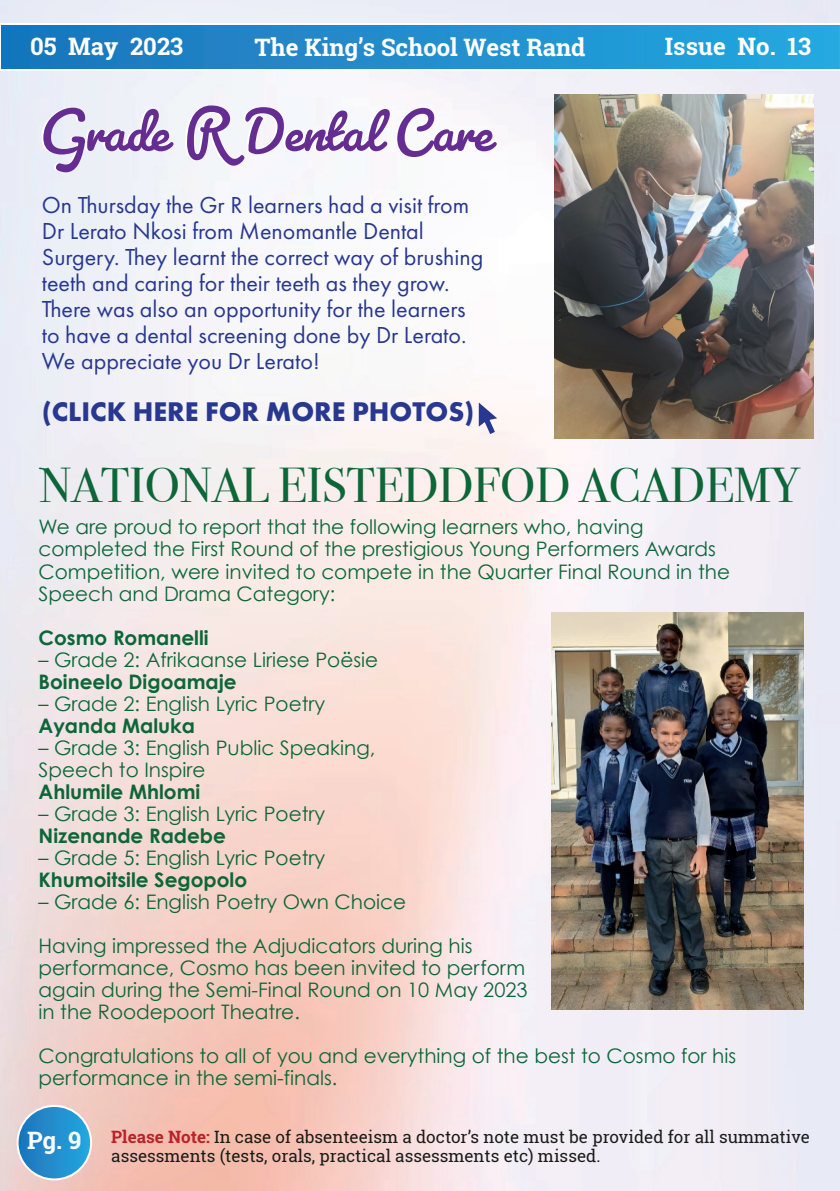
<style>
.page{position:relative;width:840px;height:1191px;background:#fff}
.page>*{position:absolute;margin:0;border:0;box-sizing:border-box;transform-origin:0 0}
.t1{font:700 64px "Pacifico";color:#652d91}
.t2{font:48.8px "Bodoni Svty Two SCITCTT";color:#0c6638}
.t3{font:700 28px "Futura PT";color:#283890}
.t4{font:24px/26px "Futura PT";color:#283890}
.t5{font:700 24px "Roboto Slab";color:#fff}
.t6{font:20px/22px "Century Gothic";color:#0c6638}
.t7{font:700 20px "Century Gothic";color:#0c6638}
.t8{font:17px/18.4px "Roboto Slab";color:#1a1c19}
.s1{font-weight:700;color:#bb2227}
</style>
<div class="page">
<img style="left:0;top:0;width:839px;height:1191px">
<svg style="left:0;top:23px;width:839px;height:48px;background:#3297d1"></svg>
<svg style="left:18px;top:1106px;width:73px;height:73px;background:#2790ce"></svg>
<div style="left:17px;top:1105px;width:75px;height:75px;border:2px solid #fff;border-radius:50%"></div>
<img style="left:554px;top:94px;width:258px;height:344px">
<img style="left:551px;top:612px;width:251px;height:397px">
<svg style="left:478px;top:402px;width:19px;height:32px"></svg>
<p class="t5" style="left:30px;top:30px;width:155px">05 May 2023</p>
<p class="t5" style="left:254px;top:31px;width:332px">The King’s School West Rand</p>
<p class="t5" style="left:664px;top:30px;width:148px">Issue No. 13</p>
<h1 class="t1" style="left:40px;top:91px;width:453px">Grade R Dental Care</h1>
<p class="t4" style="left:42px;top:192px;width:443px">On Thursday the Gr R learners had a visit from Dr Lerato Nkosi from Menomantle Dental Surgery. They learnt the correct way of brushing teeth and caring for their teeth as they grow.<br>There was also an opportunity for the learners to have a dental screening done by Dr Lerato.<br>We appreciate you Dr Lerato!</p>
<h3 class="t3" style="left:42px;top:394px;width:433px">(CLICK HERE FOR MORE PHOTOS)</h3>
<h2 class="t2" style="left:39px;top:457px;width:762px">NATIONAL EISTEDDFOD ACADEMY</h2>
<p class="t6" style="left:38px;top:516px;width:692px">We are proud to report that the following learners who, having completed the First Round of the prestigious Young Performers Awards Competition, were invited to compete in the Quarter Final Round in the Speech and Drama Category:</p>
<p class="t7" style="left:38px;top:622px;width:171px">Cosmo Romanelli</p>
<p class="t6" style="left:38px;top:648px;width:341px">– Grade 2: Afrikaanse Liriese Poësie</p>
<p class="t7" style="left:38px;top:666px;width:200px">Boineelo Digoamaje</p>
<p class="t6" style="left:38px;top:692px;width:288px">– Grade 2: English Lyric Poetry</p>
<p class="t7" style="left:38px;top:710px;width:158px">Ayanda Maluka</p>
<p class="t6" style="left:38px;top:736px;width:338px">– Grade 3: English Public Speaking,<br>Speech to Inspire</p>
<p class="t7" style="left:38px;top:776px;width:163px">Ahlumile Mhlomi</p>
<p class="t6" style="left:38px;top:802px;width:288px">– Grade 3: English Lyric Poetry</p>
<p class="t7" style="left:38px;top:820px;width:189px">Nizenande Radebe</p>
<p class="t6" style="left:38px;top:846px;width:288px">– Grade 5: English Lyric Poetry</p>
<p class="t7" style="left:38px;top:864px;width:210px">Khumoitsile Segopolo</p>
<p class="t6" style="left:38px;top:890px;width:369px">– Grade 6: English Poetry Own Choice</p>
<p class="t6" style="left:38px;top:934px;width:490px">Having impressed the Adjudicators during his performance, Cosmo has been invited to perform again during the Semi-Final Round on 10 May 2023 in the Roodepoort Theatre.</p>
<p class="t6" style="left:38px;top:1044px;width:698px">Congratulations to all of you and everything of the best to Cosmo for his performance in the semi-finals.</p>
<p class="t5" style="left:27px;top:1124px;width:56px">Pg. 9</p>
<p class="t8" style="left:111px;top:1127px;width:699px"><span class="s1">Please Note:</span> In case of absenteeism a doctor’s note must be provided for all summative assessments (tests, orals, practical assessments etc) missed.</p>
</div>
